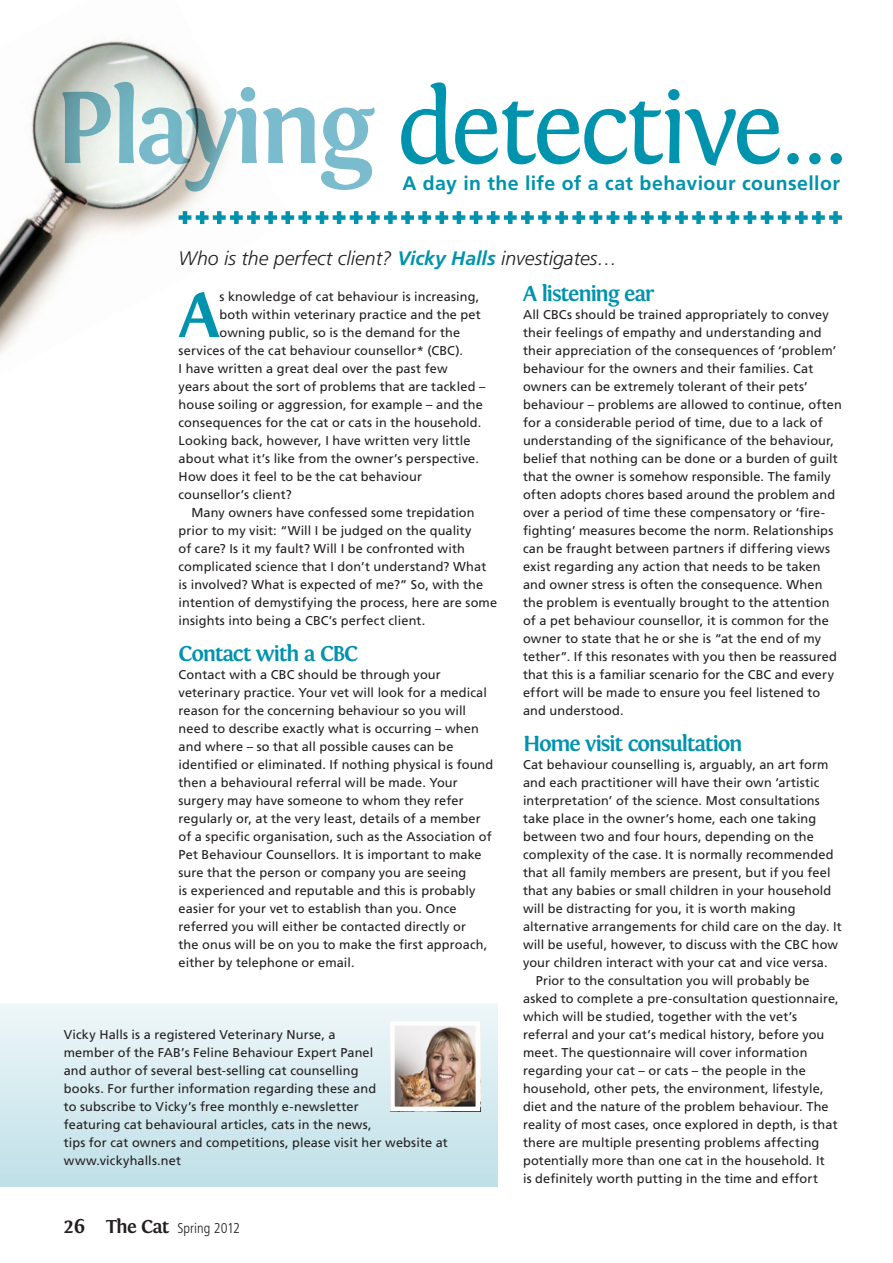
<style>
.page{position:relative;width:893px;height:1263px;background:#fff}
.page>*{position:absolute;margin:0;border:0;box-sizing:border-box;transform-origin:0 0}
.t1{font:700 65.85px "Fontin";color:#0093ad}
.t2{font:700 22.5px "Fontin";letter-spacing:-.06em;color:#0093ad}
.t3{font:italic 300 19.5px "Frutiger";color:#231f20}
.t4{font:700 19.5px "Frutiger";letter-spacing:.02em;color:#0093ad}
.t5{font:300 condensed 14.25px "Frutiger";color:#231f20}
.t6{font:12.75px/18px "Frutiger";letter-spacing:.01em;color:#231f20}
.s1{font-weight:700;color:#0093ad}
.s2{font-family:"Fontin";font-weight:700;font-stretch:normal;font-size:21px}
.s3{font-family:"Fontin";font-weight:700;font-stretch:normal;font-size:19.5px}
</style>
<div class="page">
<div style="left:0;top:1003px;width:497px;height:183px;background:linear-gradient(to bottom,#eef7f9,#bfdfe7)"></div>
<img style="left:396px;top:1027px;width:78px;height:78px">
<div style="left:390px;top:1021px;width:90px;height:90px;border:5px solid #fff"></div>
<svg style="left:292px;top:211px;width:550px;height:13px"></svg>
<img style="left:0;top:40px;width:292px;height:314px">
<svg style="left:401px;top:82px;width:441px;height:84px"></svg>
<svg style="left:62px;top:82px;width:313px;height:110px"></svg>
<h3 class="t4" style="left:402px;top:172px;width:439px">A day in the life of a cat behaviour counsellor</h3>
<h3 class="t3" style="left:179px;top:247px;width:440px">Who is the perfect client? <span class="s1">Vicky Halls</span> investigates…</h3>
<h1 class="t1" style="left:179px;top:278px;width:42px">A</h1>
<p class="t6" style="left:220px;top:287px;width:261px">s knowledge of cat behaviour is increasing,</p>
<p class="t6" style="left:220px;top:305px;width:263px">both within veterinary practice and the pet</p>
<p class="t6" style="left:220px;top:324px;width:242px">owning public, so is the demand for the</p>
<p class="t6" style="left:179px;top:342px;width:286px">services of the cat behaviour counsellor* (CBC).</p>
<p class="t6" style="left:179px;top:360px;width:270px">I have written a great deal over the past few</p>
<p class="t6" style="left:179px;top:378px;width:308px">years about the sort of problems that are tackled –</p>
<p class="t6" style="left:179px;top:396px;width:306px">house soiling or aggression, for example – and the</p>
<p class="t6" style="left:179px;top:414px;width:304px">consequences for the cat or cats in the household.</p>
<p class="t6" style="left:179px;top:432px;width:293px">Looking back, however, I have written very little</p>
<p class="t6" style="left:179px;top:450px;width:302px">about what it’s like from the owner’s perspective.</p>
<p class="t6" style="left:179px;top:468px;width:245px">How does it feel to be the cat behaviour</p>
<p class="t6" style="left:179px;top:486px;width:115px">counsellor’s client?</p>
<p class="t6" style="left:191px;top:504px;width:285px">Many owners have confessed some trepidation</p>
<p class="t6" style="left:179px;top:522px;width:295px">prior to my visit: “Will I be judged on the quality</p>
<p class="t6" style="left:179px;top:540px;width:288px">of care? Is it my fault? Will I be confronted with</p>
<p class="t6" style="left:179px;top:558px;width:309px">complicated science that I don’t understand? What</p>
<p class="t6" style="left:179px;top:576px;width:306px">is involved? What is expected of me?” So, with the</p>
<p class="t6" style="left:179px;top:594px;width:320px">intention of demystifying the process, here are some</p>
<p class="t6" style="left:179px;top:612px;width:248px">insights into being a CBC’s perfect client.</p>
<h2 class="t2" style="left:179px;top:641px;width:181px">Contact with a CBC</h2>
<p class="t6" style="left:179px;top:665px;width:316px">Contact with a CBC should be through your veterinary practice. Your vet will look for a medical reason for the concerning behaviour so you will need to describe exactly what is occurring – when and where – so that all possible causes can be identified or eliminated. If nothing physical is found then a behavioural referral will be made. Your surgery may have someone to whom they refer regularly or, at the very least, details of a member of a specific organisation, such as the Association of Pet Behaviour Counsellors. It is important to make sure that the person or company you are seeing<br>is experienced and reputable and this is probably easier for your vet to establish than you. Once referred you will either be contacted directly or<br>the onus will be on you to make the first approach, either by telephone or email.</p>
<p class="t6" style="left:64px;top:1025px;width:386px">Vicky Halls is a registered Veterinary Nurse, a<br>member of the FAB’s Feline Behaviour Expert Panel<br>and author of several best-selling cat counselling<br>books. For further information regarding these and<br>to subscribe to Vicky’s free monthly e-newsletter<br>featuring cat behavioural articles, cats in the news,<br>tips for cat owners and competitions, please visit her website at www.vickyhalls.net</p>
<p class="t5" style="left:64px;top:1220px;width:178px"><span class="s2">26</span> <span class="s3">The Cat</span> Spring 2012</p>
<h2 class="t2" style="left:523px;top:281px;width:133px">A listening ear</h2>
<p class="t6" style="left:523px;top:305px;width:320px">All CBCs should be trained appropriately to convey their feelings of empathy and understanding and their appreciation of the consequences of ‘problem’ behaviour for the owners and their families. Cat owners can be extremely tolerant of their pets’ behaviour – problems are allowed to continue, often for a considerable period of time, due to a lack of understanding of the significance of the behaviour, belief that nothing can be done or a burden of guilt that the owner is somehow responsible. The family often adopts chores based around the problem and over a period of time these compensatory or ‘fire&shy;fighting’ measures become the norm. Relationships can be fraught between partners if differing views exist regarding any action that needs to be taken and owner stress is often the consequence. When the problem is eventually brought to the attention of a pet behaviour counsellor, it is common for the owner to state that he or she is “at the end of my tether”. If this resonates with you then be reassured that this is a familiar scenario for the CBC and every effort will be made to ensure you feel listened to and understood.</p>
<h2 class="t2" style="left:523px;top:731px;width:221px">Home visit consultation</h2>
<p class="t6" style="left:523px;top:755px;width:307px">Cat behaviour counselling is, arguably, an art form</p>
<p class="t6" style="left:523px;top:773px;width:298px">and each practitioner will have their own ‘artistic</p>
<p class="t6" style="left:523px;top:792px;width:298px">interpretation’ of the science. Most consultations</p>
<p class="t6" style="left:523px;top:810px;width:295px">take place in the owner’s home, each one taking</p>
<p class="t6" style="left:523px;top:828px;width:292px">between two and four hours, depending on the</p>
<p class="t6" style="left:523px;top:846px;width:312px">complexity of the case. It is normally recommended</p>
<p class="t6" style="left:523px;top:864px;width:309px">that all family members are present, but if you feel</p>
<p class="t6" style="left:523px;top:882px;width:310px">that any babies or small children in your household</p>
<p class="t6" style="left:523px;top:900px;width:274px">will be distracting for you, it is worth making</p>
<p class="t6" style="left:523px;top:918px;width:320px">alternative arrangements for child care on the day. It</p>
<p class="t6" style="left:523px;top:936px;width:317px">will be useful, however, to discuss with the CBC how</p>
<p class="t6" style="left:523px;top:954px;width:306px">your children interact with your cat and vice versa.</p>
<p class="t6" style="left:536px;top:972px;width:275px">Prior to the consultation you will probably be</p>
<p class="t6" style="left:523px;top:990px;width:317px">asked to complete a pre-consultation questionnaire,</p>
<p class="t6" style="left:523px;top:1008px;width:276px">which will be studied, together with the vet’s</p>
<p class="t6" style="left:523px;top:1026px;width:303px">referral and your cat’s medical history, before you</p>
<p class="t6" style="left:523px;top:1044px;width:286px">meet. The questionnaire will cover information</p>
<p class="t6" style="left:523px;top:1062px;width:284px">regarding your cat – or cats – the people in the</p>
<p class="t6" style="left:523px;top:1080px;width:302px">household, other pets, the environment, lifestyle,</p>
<p class="t6" style="left:523px;top:1098px;width:307px">diet and the nature of the problem behaviour. The</p>
<p class="t6" style="left:523px;top:1116px;width:316px">reality of most cases, once explored in depth, is that</p>
<p class="t6" style="left:523px;top:1134px;width:298px">there are multiple presenting problems affecting</p>
<p class="t6" style="left:523px;top:1152px;width:303px">potentially more than one cat in the household. It</p>
<p class="t6" style="left:523px;top:1170px;width:296px">is definitely worth putting in the time and effort</p>
</div>
